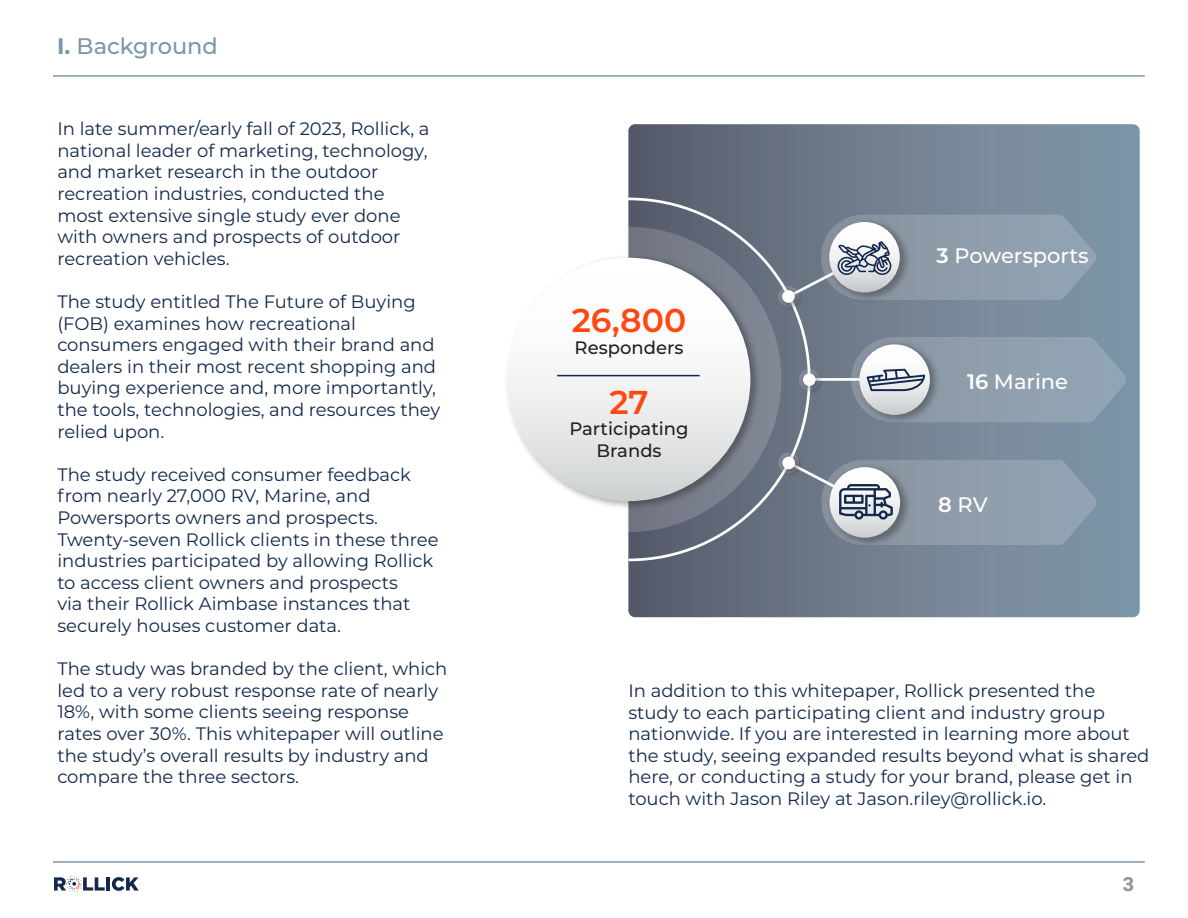
<style>
.page{position:relative;width:1188px;height:918px;background:#fff}
.page>*{position:absolute;margin:0;border:0;box-sizing:border-box;transform-origin:0 0}
.t1{font:600 33px "Montserrat";color:#ff4713}
.t2{font:500 22.5px "Montserrat";color:#7a97ab}
.t3{font:500 21px "Montserrat";color:#fff}
.t4{font:900 19.5px "Roboto";color:#98989a}
.t5{font:18px/21.6px "Montserrat";color:#12284c}
.t6{font:500 18px/21.6px "Montserrat";color:#231f20;text-align:center}
.s1{font-weight:700}
.s2{font-weight:600}
</style>
<div class="page">
<hr style="left:53px;top:75px;width:1092px;height:2px;background:#7a97ab">
<hr style="left:53px;top:861px;width:1092px;height:2px;background:#7a97ab">
<hr style="left:106px;top:877px;width:4px;height:14px;background:#12284c">
<svg style="left:112px;top:877px;width:27px;height:14px"></svg>
<svg style="left:54px;top:876px;width:51px;height:16px"></svg>
<svg style="left:628px;top:124px;width:512px;height:493px;background:#728292"></svg>
<svg style="left:628px;top:198px;width:184px;height:363px;background:#6b7381"></svg>
<img style="left:776px;top:283px;width:32px;height:33px">
<svg style="left:782px;top:290px;width:13px;height:13px"></svg>
<hr style="left:809px;top:378px;width:85px;height:3px;background:#fff">
<img style="left:797px;top:367px;width:31px;height:32px">
<div style="left:803px;top:373px;width:13px;height:13px;background:#fff;border-radius:50%"></div>
<img style="left:776px;top:451px;width:32px;height:31px">
<svg style="left:782px;top:457px;width:13px;height:12px"></svg>
<img style="left:825px;top:300px;width:89px;height:5px">
<img style="left:854px;top:422px;width:91px;height:6px">
<img style="left:825px;top:545px;width:89px;height:5px">
<svg style="left:476px;top:227px;width:305px;height:305px"></svg>
<img style="left:502px;top:251px;width:262px;height:263px">
<div style="left:507px;top:258px;width:243px;height:243px;background:linear-gradient(to bottom,#fff,#d5d7d8);border-radius:122px"></div>
<hr style="left:557px;top:375px;width:143px;height:1px;background:#12284c">
<svg style="left:784px;top:459px;width:312px;height:86px;background:#8f9ba8"></svg>
<svg style="left:851px;top:337px;width:275px;height:85px;background:#97a4b1"></svg>
<svg style="left:785px;top:215px;width:311px;height:85px;background:#909ca9"></svg>
<p class="t2" style="left:57px;top:30px;width:162px"><span class="s1">I.</span> Background</p>
<p class="t5" style="left:57px;top:117px;width:374px">In late summer/early fall of 2023, Rollick, a national leader of marketing, technology, and market research in the outdoor recreation industries, conducted the most extensive single study ever done with owners and prospects of outdoor recreation vehicles.</p>
<p class="t5" style="left:57px;top:290px;width:385px">The study entitled The Future of Buying (FOB) examines how recreational consumers engaged with their brand and dealers in their most recent shopping and buying experience and, more importantly, the tools, technologies, and resources they relied upon.</p>
<p class="t5" style="left:57px;top:463px;width:383px">The study received consumer feedback from nearly 27,000 RV, Marine, and Powersports owners and prospects.<br>Twenty-seven Rollick clients in these three industries participated by allowing Rollick to access client owners and prospects<br>via their Rollick Aimbase instances that securely houses customer data.</p>
<p class="t5" style="left:57px;top:657px;width:392px">The study was branded by the client, which led to a very robust response rate of nearly 18%, with some clients seeing response rates over 30%. This whitepaper will outline the study’s overall results by industry and compare the three sectors.</p>
<p class="t1" style="left:572px;top:297px;width:116px">26,800</p>
<p class="t6" style="left:575px;top:336px;width:110px">Responders</p>
<p class="t1" style="left:609px;top:378px;width:41px">27</p>
<p class="t6" style="left:570px;top:417px;width:121px">Participating<br>Brands</p>
<p class="t3" style="left:937px;top:241px;width:154px"><span class="s2">3</span> Powersports</p>
<p class="t3" style="left:967px;top:367px;width:103px"><span class="s2">16</span> Marine</p>
<p class="t3" style="left:938px;top:490px;width:51px"><span class="s2">8</span> RV</p>
<p class="t5" style="left:628px;top:679px;width:523px">In addition to this whitepaper, Rollick presented the study to each participating client and industry group nationwide. If you are interested in learning more about the study, seeing expanded results beyond what is shared here, or conducting a study for your brand, please get in touch with Jason Riley at Jason.riley@rollick.io.</p>
<p class="t4" style="left:1123px;top:871px;width:13px">3</p>
</div>
